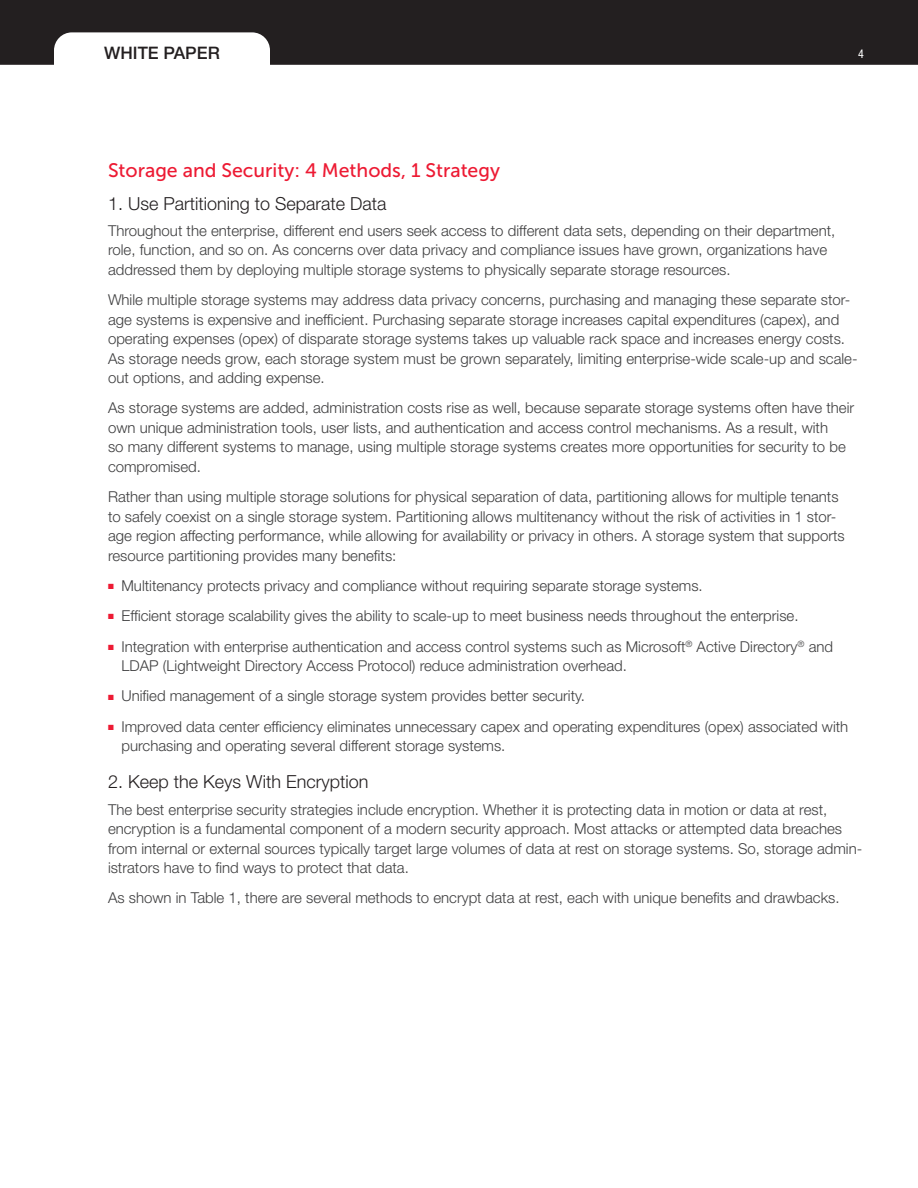
<style>
.page{position:relative;width:918px;height:1188px;background:#fff}
.page>*{position:absolute;margin:0;border:0;box-sizing:border-box;transform-origin:0 0}
.t1{font:19.5px "Museo Sans 500";color:#ed1a33}
.t2{font:300 18px "Helvetica Neue LT Std";color:#231f20}
.t3{font:500 17.25px "Helvetica Neue LT Std";color:#231f20}
.t4{font:300 15px/19.5px "Helvetica Neue LT Std";color:#3e3e3f}
.t5{font:condensed 12px "Helvetica Neue LT Std";color:#fff}
.s1{color:#ed1a33}
</style>
<div class="page">
<svg style="left:0;top:0;width:918px;height:65px;background:#3d393a"></svg>
<p class="t3" style="left:104px;top:42px;width:117px">WHITE PAPER</p>
<p class="t5" style="left:858px;top:47px;width:7px">4</p>
<h1 class="t1" style="left:108px;top:159px;width:393px">Storage and Security: 4 Methods, 1 Strategy</h1>
<p class="t2" style="left:108px;top:192px;width:280px">1. Use Partitioning to Separate Data</p>
<p class="t4" style="left:108px;top:220px;width:729px">Throughout the enterprise, different end users seek access to different data sets, depending on their department, role, function, and so on. As concerns over data privacy and compliance issues have grown, organizations have addressed them by deploying multiple storage systems to physically separate storage resources.</p>
<p class="t4" style="left:108px;top:290px;width:751px">While multiple storage systems may address data privacy concerns, purchasing and managing these separate stor&shy;age systems is expensive and inefficient. Purchasing separate storage increases capital expenditures (capex), and operating expenses (opex) of disparate storage systems takes up valuable rack space and increases energy costs.<br>As storage needs grow, each storage system must be grown separately, limiting enterprise-wide scale-up and scale&shy;out options, and adding expense.</p>
<p class="t4" style="left:108px;top:398px;width:748px">As storage systems are added, administration costs rise as well, because separate storage systems often have their own unique administration tools, user lists, and authentication and access control mechanisms. As a result, with<br>so many different systems to manage, using multiple storage systems creates more opportunities for security to be compromised.</p>
<p class="t4" style="left:108px;top:487px;width:738px">Rather than using multiple storage solutions for physical separation of data, partitioning allows for multiple tenants to safely coexist on a single storage system. Partitioning allows multitenancy without the risk of activities in 1 stor&shy;age region affecting performance, while allowing for availability or privacy in others. A storage system that supports resource partitioning provides many benefits:</p>
<p class="t4" style="left:108px;top:576px;width:596px"><span class="s1">■</span> Multitenancy protects privacy and compliance without requiring separate storage systems.</p>
<p class="t4" style="left:108px;top:606px;width:692px"><span class="s1">■</span> Efficient storage scalability gives the ability to scale-up to meet business needs throughout the enterprise.</p>
<p class="t4" style="left:122px;top:636px;width:713px;text-indent:-14px"><span class="s1">■</span> Integration with enterprise authentication and access control systems such as Microsoft<sup>®</sup> Active Directory<sup>®</sup> and<br>LDAP (Lightweight Directory Access Protocol) reduce administration overhead.</p>
<p class="t4" style="left:108px;top:686px;width:478px"><span class="s1">■</span> Unified management of a single storage system provides better security.</p>
<p class="t4" style="left:122px;top:716px;width:728px;text-indent:-13px"><span class="s1">■</span> Improved data center efficiency eliminates unnecessary capex and operating expenditures (opex) associated with purchasing and operating several different storage systems.</p>
<p class="t2" style="left:108px;top:771px;width:262px">2. Keep the Keys With Encryption</p>
<p class="t4" style="left:108px;top:799px;width:756px">The best enterprise security strategies include encryption. Whether it is protecting data in motion or data at rest, encryption is a fundamental component of a modern security approach. Most attacks or attempted data breaches from internal or external sources typically target large volumes of data at rest on storage systems. So, storage admin&shy;istrators have to find ways to protect that data.</p>
<p class="t4" style="left:108px;top:888px;width:733px">As shown in Table 1, there are several methods to encrypt data at rest, each with unique benefits and drawbacks.</p>
</div>
